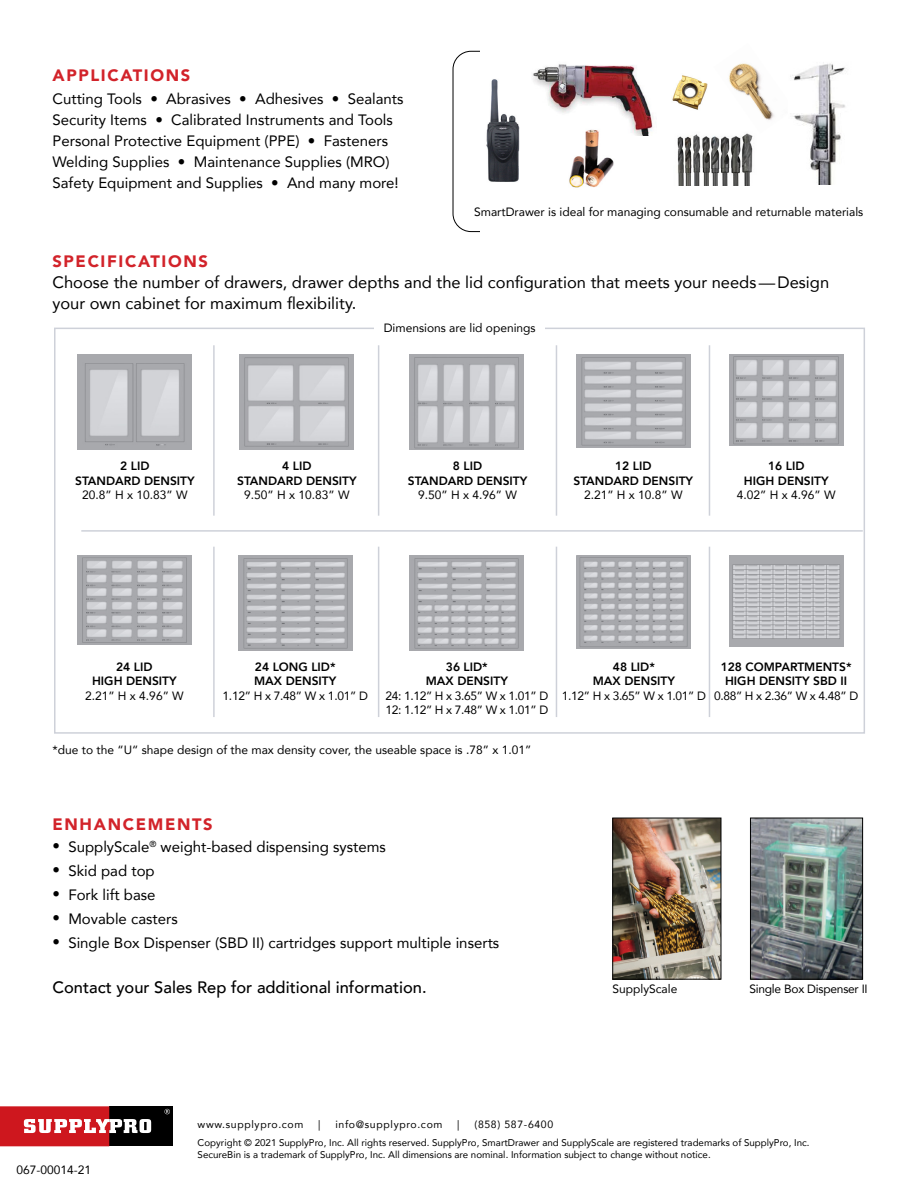
<style>
.page{position:relative;width:918px;height:1188px;background:#fff}
.page>*{position:absolute;margin:0;border:0;box-sizing:border-box;transform-origin:0 0}
.t1{font:16.5px/21px "Avenir";color:#000}
.t2{font:500 16.5px "Avenir";color:#000}
.t3{font:900 16.5px "Avenir";letter-spacing:.1em;color:#d2232a}
.t4{font:15px/21px "Avenir";color:#000}
.t5{font:12px "Avenir";color:#000}
.t6{font:800 12px/14.4px "Avenir";color:#000;text-align:center}
.t7{font:12px/14.4px "Avenir";letter-spacing:-.03em;color:#000}
.t8{font:12px "Avenir";letter-spacing:-.02em;color:#000}
.t9{font:10.5px "Avenir";letter-spacing:.06em;color:#000}
.t10{font:9.75px/12px "Avenir";color:#000}
</style>
<div class="page">
<div style="left:453px;top:51px;width:54px;height:181px;border:1px solid #000;border-radius:18px"></div>
<div style="left:480px;top:40px;width:54px;height:200px;background:#fff"></div>
<img style="left:612px;top:817px;width:110px;height:163px">
<img style="left:752px;top:820px;width:109px;height:158px">
<div style="left:750px;top:818px;width:113px;height:162px;border:1px solid #000"></div>
<div style="left:109px;top:1106px;width:63px;height:40px;background:#000"></div>
<svg style="left:0;top:1106px;width:151px;height:40px"></svg>
<svg style="left:165px;top:1109px;width:5px;height:5px"></svg>
<div style="left:54px;top:328px;width:811px;height:406px;border:2px solid #ced1d9"></div>
<img style="left:239px;top:355px;width:115px;height:94px">
<img style="left:410px;top:355px;width:114px;height:94px">
<img style="left:576px;top:355px;width:115px;height:92px">
<img style="left:729px;top:355px;width:114px;height:90px">
<img style="left:78px;top:355px;width:114px;height:94px">
<img style="left:78px;top:556px;width:114px;height:89px">
<img style="left:238px;top:556px;width:115px;height:94px">
<img style="left:409px;top:556px;width:115px;height:94px">
<img style="left:576px;top:556px;width:115px;height:93px">
<img style="left:729px;top:556px;width:114px;height:90px">
<hr style="left:213px;top:345px;width:2px;height:171px;background:#ced1d9">
<hr style="left:378px;top:345px;width:1px;height:171px;background:#ced1d9">
<hr style="left:556px;top:345px;width:1px;height:171px;background:#ced1d9">
<hr style="left:709px;top:345px;width:1px;height:171px;background:#ced1d9">
<hr style="left:81px;top:530px;width:782px;height:2px;background:#ced1d9">
<hr style="left:213px;top:547px;width:2px;height:170px;background:#ced1d9">
<hr style="left:378px;top:547px;width:1px;height:170px;background:#ced1d9">
<hr style="left:556px;top:547px;width:1px;height:170px;background:#ced1d9">
<hr style="left:709px;top:547px;width:1px;height:170px;background:#ced1d9">
<div style="left:374px;top:320px;width:171px;height:17px;background:#fff"></div>
<img style="left:677px;top:133px;width:76px;height:52px">
<img style="left:729px;top:63px;width:45px;height:57px">
<img style="left:790px;top:62px;width:55px;height:123px">
<img style="left:672px;top:75px;width:36px;height:35px">
<img style="left:532px;top:64px;width:121px;height:71px">
<img style="left:486px;top:79px;width:33px;height:103px">
<img style="left:568px;top:128px;width:47px;height:60px">
<p class="t3" style="left:52px;top:61px;width:139px">APPLICATIONS</p>
<p class="t4" style="left:52px;top:87px;width:353px">Cutting Tools • Abrasives • Adhesives • Sealants Security Items • Calibrated Instruments and Tools Personal Protective Equipment (PPE) • Fasteners Welding Supplies • Maintenance Supplies (MRO)<br>Safety Equipment and Supplies • And many more!</p>
<p class="t5" style="left:474px;top:202px;width:391px">SmartDrawer is ideal for managing consumable and returnable materials</p>
<p class="t3" style="left:52px;top:247px;width:157px">SPECIFICATIONS</p>
<p class="t1" style="left:52px;top:271px;width:778px">Choose the number of drawers, drawer depths and the lid configuration that meets your needs — Design your own cabinet for maximum flexibility.</p>
<p class="t5" style="left:384px;top:318px;width:154px">Dimensions are lid openings</p>
<p class="t6" style="left:75px;top:459px;width:121px">2 LID<br>STANDARD DENSITY</p>
<p class="t5" style="left:82px;top:485px;width:107px">20.8” H x 10.83” W</p>
<p class="t6" style="left:237px;top:459px;width:121px">4 LID<br>STANDARD DENSITY</p>
<p class="t5" style="left:244px;top:485px;width:107px">9.50” H x 10.83” W</p>
<p class="t6" style="left:408px;top:459px;width:121px">8 LID<br>STANDARD DENSITY</p>
<p class="t5" style="left:418px;top:485px;width:100px">9.50” H x 4.96” W</p>
<p class="t6" style="left:574px;top:459px;width:121px">12 LID<br>STANDARD DENSITY</p>
<p class="t5" style="left:584px;top:485px;width:100px">2.21” H x 10.8” W</p>
<p class="t6" style="left:744px;top:459px;width:86px">16 LID<br>HIGH DENSITY</p>
<p class="t5" style="left:737px;top:485px;width:100px">4.02” H x 4.96” W</p>
<p class="t6" style="left:92px;top:659px;width:86px">24 LID<br>HIGH DENSITY</p>
<p class="t5" style="left:85px;top:686px;width:100px">2.21” H x 4.96” W</p>
<p class="t6" style="left:254px;top:659px;width:84px;text-align:left">24 LONG LID*<br>MAX DENSITY</p>
<p class="t5" style="left:223px;top:686px;width:147px">1.12” H x 7.48” W x 1.01” D</p>
<p class="t6" style="left:426px;top:659px;width:84px">36 LID*<br>MAX DENSITY</p>
<p class="t7" style="left:386px;top:688px;width:164px">24: 1.12” H x 3.65” W x 1.01” D<br>12: 1.12” H x 7.48” W x 1.01” D</p>
<p class="t6" style="left:593px;top:659px;width:84px">48 LID*<br>MAX DENSITY</p>
<p class="t5" style="left:562px;top:686px;width:146px">1.12” H x 3.65” W x 1.01” D</p>
<p class="t6" style="left:721px;top:659px;width:132px">128 COMPARTMENTS*<br>HIGH DENSITY SBD II</p>
<p class="t5" style="left:714px;top:686px;width:146px">0.88” H x 2.36” W x 4.48” D</p>
<p class="t5" style="left:52px;top:740px;width:480px">*due to the “U“ shape design of the max density cover, the useable space is .78” x 1.01”</p>
<p class="t3" style="left:52px;top:810px;width:162px">ENHANCEMENTS</p>
<p class="t4" style="left:52px;top:836px;width:335px">• SupplyScale<sup>®</sup> weight-based dispensing systems</p>
<p class="t4" style="left:53px;top:860px;width:104px">• Skid pad top</p>
<p class="t4" style="left:53px;top:884px;width:105px">• Fork lift base</p>
<p class="t4" style="left:53px;top:908px;width:127px">• Movable casters</p>
<p class="t4" style="left:53px;top:932px;width:448px">• Single Box Dispenser (SBD II) cartridges support multiple inserts</p>
<p class="t2" style="left:52px;top:973px;width:376px">Contact your Sales Rep for additional information.</p>
<p class="t5" style="left:613px;top:979px;width:66px">SupplyScale</p>
<p class="t8" style="left:749px;top:979px;width:120px">Single Box Dispenser II</p>
<p class="t5" style="left:17px;top:1160px;width:76px">067-00014-21</p>
<p class="t9" style="left:198px;top:1116px;width:107px">www.supplypro.com</p>
<p class="t9" style="left:318px;top:1116px;width:4px">|</p>
<p class="t9" style="left:335px;top:1116px;width:109px">info@supplypro.com</p>
<p class="t9" style="left:457px;top:1116px;width:4px">|</p>
<p class="t9" style="left:474px;top:1116px;width:80px">(858) 587-6400</p>
<p class="t10" style="left:198px;top:1137px;width:613px">Copyright © 2021 SupplyPro, Inc. All rights reserved. SupplyPro, SmartDrawer and SupplyScale are registered trademarks of SupplyPro, Inc.<br>SecureBin is a trademark of SupplyPro, Inc. All dimensions are nominal. Information subject to change without notice.</p>
</div>
